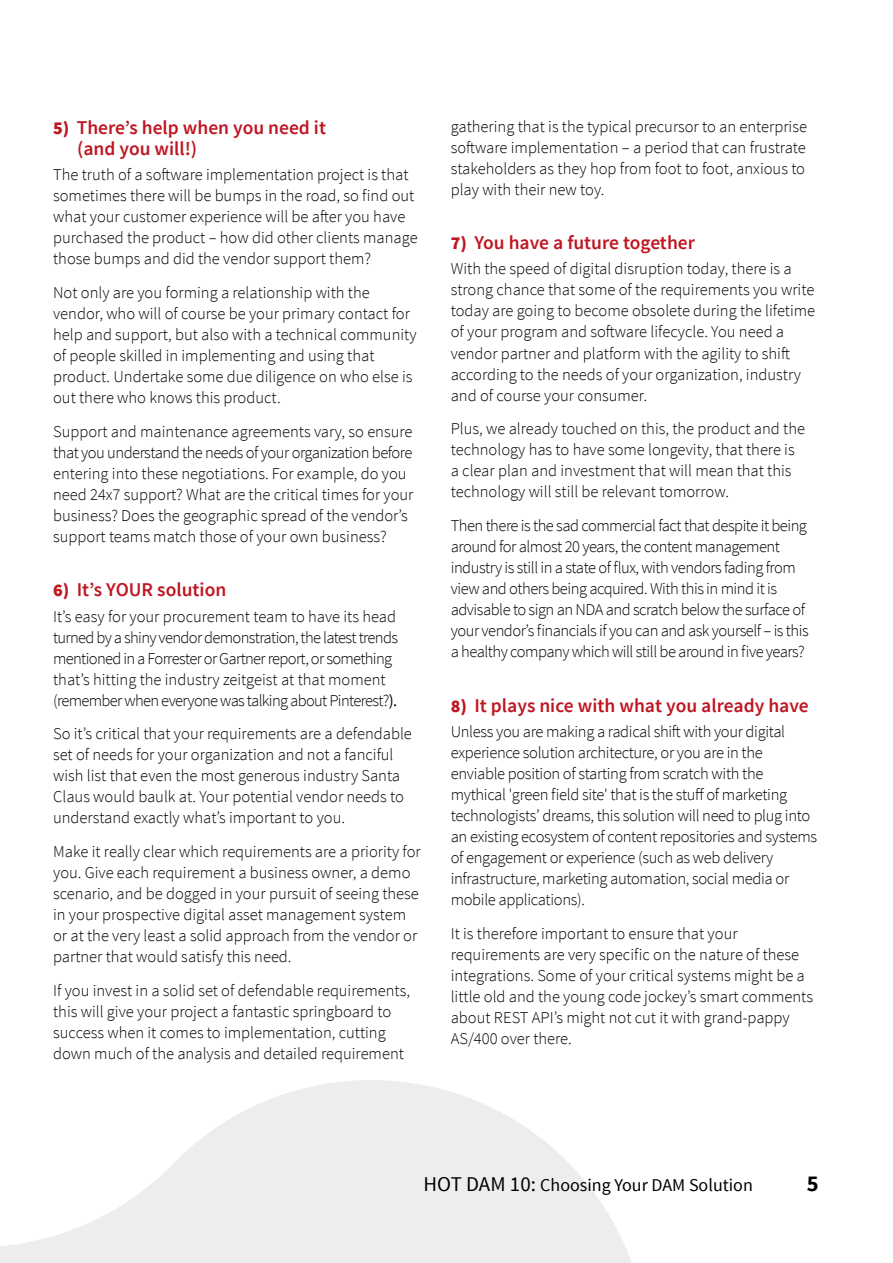
<style>
.page{position:relative;width:893px;height:1263px;background:#fff}
.page>*{position:absolute;margin:0;border:0;box-sizing:border-box;transform-origin:0 0}
.t1{font:700 22.5px "Source Sans Pro";color:#000}
.t2{font:600 19.5px/21px "Source Sans Pro";color:#be1622}
.t3{font:18px "Source Sans Pro";color:#000}
.t4{font:300 16.5px/21px "Source Sans Pro";color:#000}
.t5{font:300 16.5px/21px "Source Sans Pro";letter-spacing:-.02em;color:#000}
.t6{font:300 16.5px/21px "Source Sans Pro";letter-spacing:-.03em;color:#000}
.t7{font:300 16.5px/21px "Source Sans Pro";letter-spacing:-.04em;color:#000}
.s1{font-weight:900;font-size:18px}
.s2{font-weight:400}
.s3{font-size:21px}
</style>
<div class="page">
<svg style="left:0;top:1080px;width:632px;height:183px;fill:#ededed"></svg>
<p class="t2" style="left:77px;top:117px;width:251px;text-indent:-24px"><span class="s1">5)</span> There’s help when you need it (and you will!)</p>
<p class="t4" style="left:53px;top:164px;width:366px">The truth of a software implementation project is that sometimes there will be bumps in the road, so find out what your customer experience will be after you have purchased the product – how did other clients manage those bumps and did the vendor support them?</p>
<p class="t4" style="left:53px;top:282px;width:365px">Not only are you forming a relationship with the vendor, who will of course be your primary contact for help and support, but also with a technical community of people skilled in implementing and using that product. Undertake some due diligence on who else is out there who knows this product.</p>
<p class="t4" style="left:53px;top:421px;width:362px">Support and maintenance agreements vary, so ensure that you understand the needs of your organization before entering into these negotiations. For example, do you need 24x7 support? What are the critical times for your business? Does the geographic spread of the vendor’s support teams match those of your own business?</p>
<p class="t2" style="left:53px;top:580px;width:175px"><span class="s1">6)</span> It’s YOUR solution</p>
<p class="t7" style="left:53px;top:606px;width:346px">It’s easy for your procurement team to have its head turned by a shiny vendor demonstration, the latest trends mentioned in a Forrester or Gartner report, or something that’s hitting the industry zeitgeist at that moment (remember when everyone was talking about Pinterest?<span class="s2">).</span></p>
<p class="t4" style="left:53px;top:723px;width:360px">So it’s critical that your requirements are a defendable set of needs for your organization and not a fanciful wish list that even the most generous industry Santa Claus would baulk at. Your potential vendor needs to understand exactly what’s important to you.</p>
<p class="t4" style="left:53px;top:841px;width:369px">Make it really clear which requirements are a priority for you. Give each requirement a business owner, a demo scenario, and be dogged in your pursuit of seeing these in your prospective digital asset management system or at the very least a solid approach from the vendor or partner that would satisfy this need.</p>
<p class="t4" style="left:53px;top:980px;width:358px">If you invest in a solid set of defendable requirements, this will give your project a fantastic springboard to success when it comes to implementation, cutting down much of the analysis and detailed requirement</p>
<p class="t4" style="left:451px;top:116px;width:358px;text-align:justify">gathering that is the typical precursor to an enterprise software implementation – a period that can frustrate stakeholders as they hop from foot to foot, anxious to play with their new toy.</p>
<p class="t2" style="left:451px;top:233px;width:246px"><span class="s1">7)</span> You have a future together</p>
<p class="t4" style="left:451px;top:259px;width:366px">With the speed of digital disruption today, there is a strong chance that some of the requirements you write today are going to become obsolete during the lifetime of your program and software lifecycle. You need a vendor partner and platform with the agility to shift according to the needs of your organization, industry and of course your consumer.</p>
<p class="t4" style="left:451px;top:418px;width:356px">Plus, we already touched on this, the product and the technology has to have some longevity, that there is a clear plan and investment that will mean that this technology will still be relevant tomorrow.</p>
<p class="t6" style="left:451px;top:515px;width:360px">Then there is the sad commercial fact that despite it being around for almost 20 years, the content management industry is still in a state of flux, with vendors fading from view and others being acquired. With this in mind it is advisable to sign an NDA and scratch below the surface of your vendor’s financials if you can and ask yourself – is this a healthy company which will still be around in five years?</p>
<p class="t2" style="left:451px;top:695px;width:360px"><span class="s1">8)</span> It plays nice with what you already have</p>
<p class="t5" style="left:451px;top:721px;width:368px">Unless you are making a radical shift with your digital experience solution architecture, or you are in the enviable position of starting from scratch with the mythical 'green field site' that is the stuff of marketing technologists’ dreams, this solution will need to plug into an existing ecosystem of content repositories and systems of engagement or experience (such as web delivery infrastructure, marketing automation, social media or mobile applications).</p>
<p class="t4" style="left:451px;top:923px;width:364px">It is therefore important to ensure that your requirements are very specific on the nature of these integrations. Some of your critical systems might be a little old and the young code jockey’s smart comments about REST API’s might not cut it with grand-pappy AS/400 over there.</p>
<p class="t3" style="left:424px;top:1173px;width:331px"><span class="s3">HOT DAM 10:</span> Choosing Your DAM Solution</p>
<h1 class="t1" style="left:807px;top:1169px;width:13px">5</h1>
</div>
